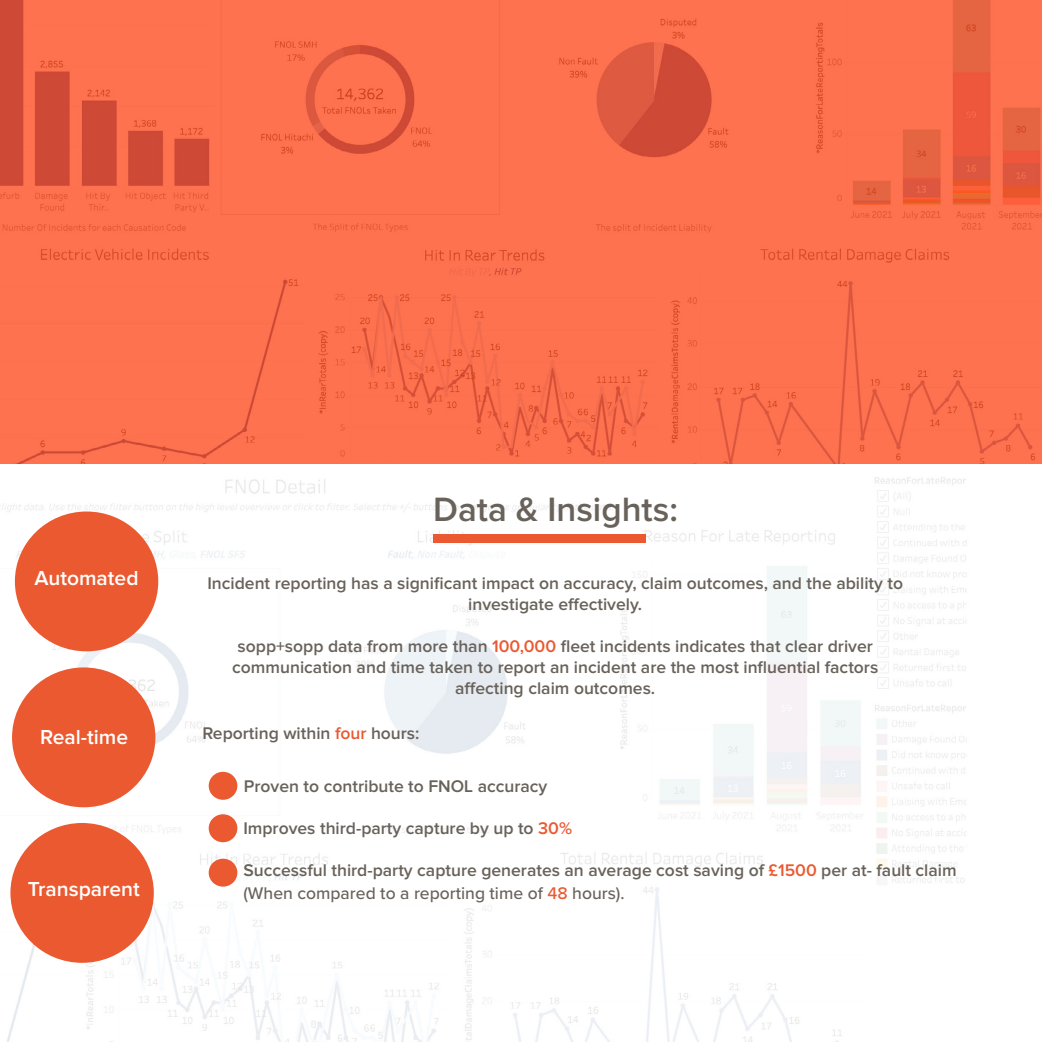
<style>
.page{position:relative;width:1042px;height:1042px;background:#fff}
.page>*{position:absolute;margin:0;border:0;box-sizing:border-box;transform-origin:0 0}
.t1{font:600 35px "Proxima Nova";color:#68625a}
.t2{font:600 21px "Proxima Nova";color:#fffffd}
.t3{font:600 17.5px/21px "Proxima Nova";color:#68625a;text-align:center}
.s1{color:#eb5931}
.s2{font-weight:500}
.s3{font-weight:500;color:#eb5931}
</style>
<div class="page">
<img style="left:0;top:477px;width:967px;height:565px">
<img style="left:0;top:0;width:1042px;height:464px">
<div style="left:433px;top:535px;width:213px;height:8px;background:#eb5931"></div>
<div style="left:15px;top:511px;width:143px;height:140px;background:#eb5931;border-radius:50%"></div>
<div style="left:12px;top:667px;width:143px;height:140px;background:#eb5931;border-radius:50%"></div>
<div style="left:10px;top:823px;width:144px;height:140px;background:#eb5931;border-radius:50%"></div>
<div style="left:209px;top:772px;width:28px;height:28px;background:#eb5931;border-radius:50%"></div>
<div style="left:209px;top:814px;width:28px;height:28px;background:#eb5931;border-radius:50%"></div>
<div style="left:209px;top:858px;width:28px;height:28px;background:#eb5931;border-radius:50%"></div>
<p class="t2" style="left:35px;top:568px;width:105px">Automated</p>
<p class="t2" style="left:40px;top:727px;width:89px">Real-time</p>
<p class="t2" style="left:28px;top:879px;width:113px">Transparent</p>
<h1 class="t1" style="left:433px;top:493px;width:246px">Data &amp; Insights:</h1>
<p class="t3" style="left:207px;top:574px;width:697px">Incident reporting has a significant impact on accuracy, claim outcomes, and the ability to investigate effectively.</p>
<p class="t3" style="left:232px;top:637px;width:647px">sopp+sopp data from more than <span class="s1">100,000</span> fleet incidents indicates that clear driver communication and time taken to report an incident are the most influential factors affecting claim outcomes.</p>
<p class="t3" style="left:202px;top:723px;width:218px">Reporting within <span class="s1">four</span> hours:</p>
<p class="t3" style="left:244px;top:776px;width:305px">Proven to contribute to FNOL accuracy</p>
<p class="t3" style="left:243px;top:818px;width:330px">Improves third-party capture by up to <span class="s1">30%</span></p>
<p class="t3" style="left:243px;top:859px;width:715px;line-height:23.1px;text-align:left">Successful third-party capture generates an average cost saving of <span class="s1">£1500</span> per at- fault claim <span class="s2">(When compared to a reporting time of</span> <span class="s3">48</span> <span class="s2">hours).</span></p>
</div>
